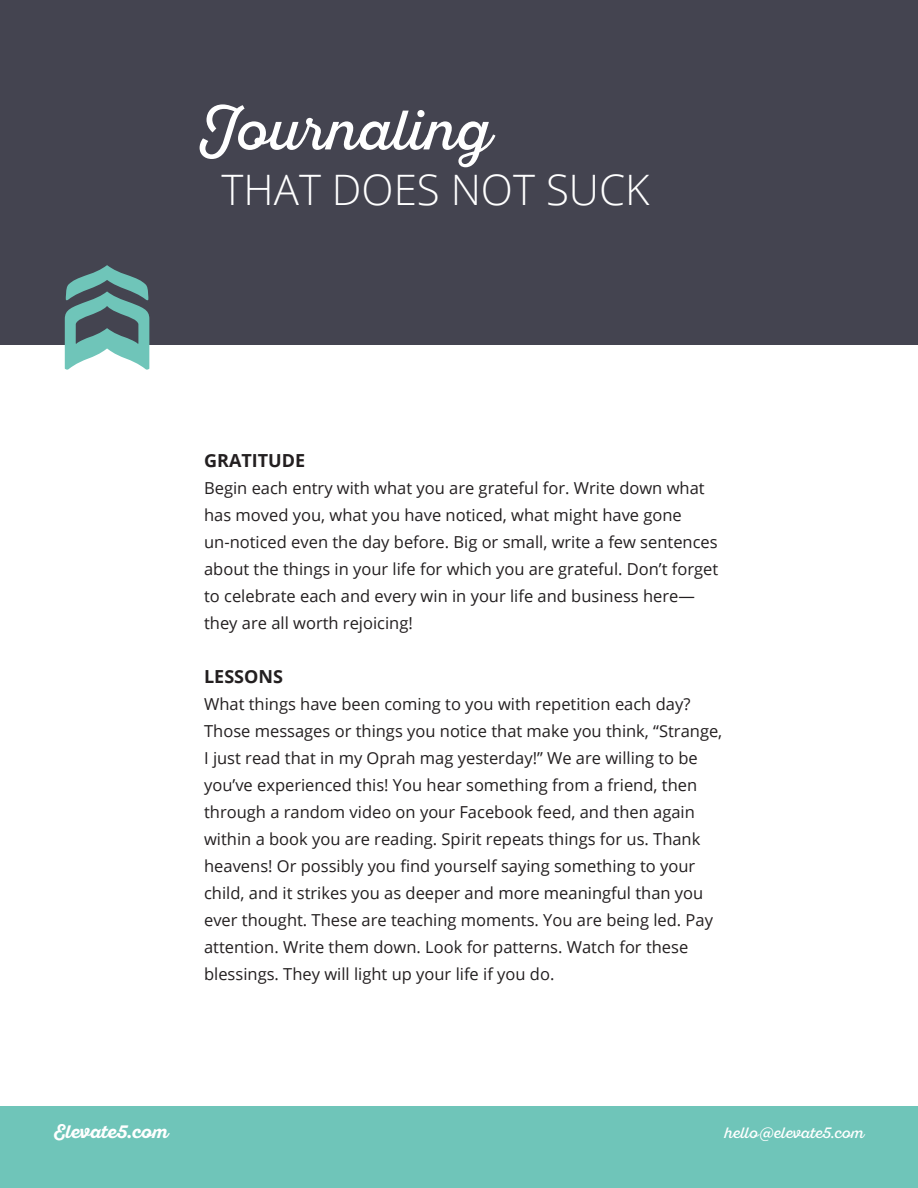
<style>
.page{position:relative;width:918px;height:1188px;background:#fff}
.page>*{position:absolute;margin:0;border:0;box-sizing:border-box;transform-origin:0 0}
.t1{font:55.5px "Sant Elia Script";color:#fff}
.t2{font:300 42px "Open Sans";color:#fff}
.t3{font:700 18px "Open Sans";color:#231f20}
.t4{font:700 18px "Sant Elia Script Alt";color:#fff}
.t5{font:16.5px/27px "Open Sans";color:#231f20}
.t6{font:15px "Sant Elia Script Alt";color:#fff}
</style>
<div class="page">
<div style="left:0;top:0;width:918px;height:345px;background:#444450"></div>
<div style="left:0;top:1106px;width:918px;height:82px;background:#6fc5b9"></div>
<svg style="left:65px;top:265px;width:84px;height:105px"></svg>
<p class="t1" style="left:200px;top:98px;width:292px">Journaling</p>
<p class="t2" style="left:222px;top:161px;width:429px">THAT DOES NOT SUCK</p>
<p class="t3" style="left:204px;top:448px;width:103px">GRATITUDE</p>
<p class="t5" style="left:204px;top:474px;width:516px">Begin each entry with what you are grateful for. Write down what has moved you, what you have noticed, what might have gone un-noticed even the day before. Big or small, write a few sentences about the things in your life for which you are grateful. Don’t forget to celebrate each and every win in your life and business here— they are all worth rejoicing!</p>
<p class="t3" style="left:204px;top:664px;width:80px">LESSONS</p>
<p class="t5" style="left:204px;top:690px;width:520px">What things have been coming to you with repetition each day?<br>Those messages or things you notice that make you think, “Strange, I just read that in my Oprah mag yesterday!” We are willing to be you’ve experienced this! You hear something from a friend, then through a random video on your Facebook feed, and then again within a book you are reading. Spirit repeats things for us. Thank heavens! Or possibly you find yourself saying something to your child, and it strikes you as deeper and more meaningful than you ever thought. These are teaching moments. You are being led. Pay attention. Write them down. Look for patterns. Watch for these blessings. They will light up your life if you do.</p>
<p class="t4" style="left:54px;top:1122px;width:115px">Elevate5.com</p>
<p class="t6" style="left:725px;top:1124px;width:141px">hello@elevate5.com</p>
</div>
